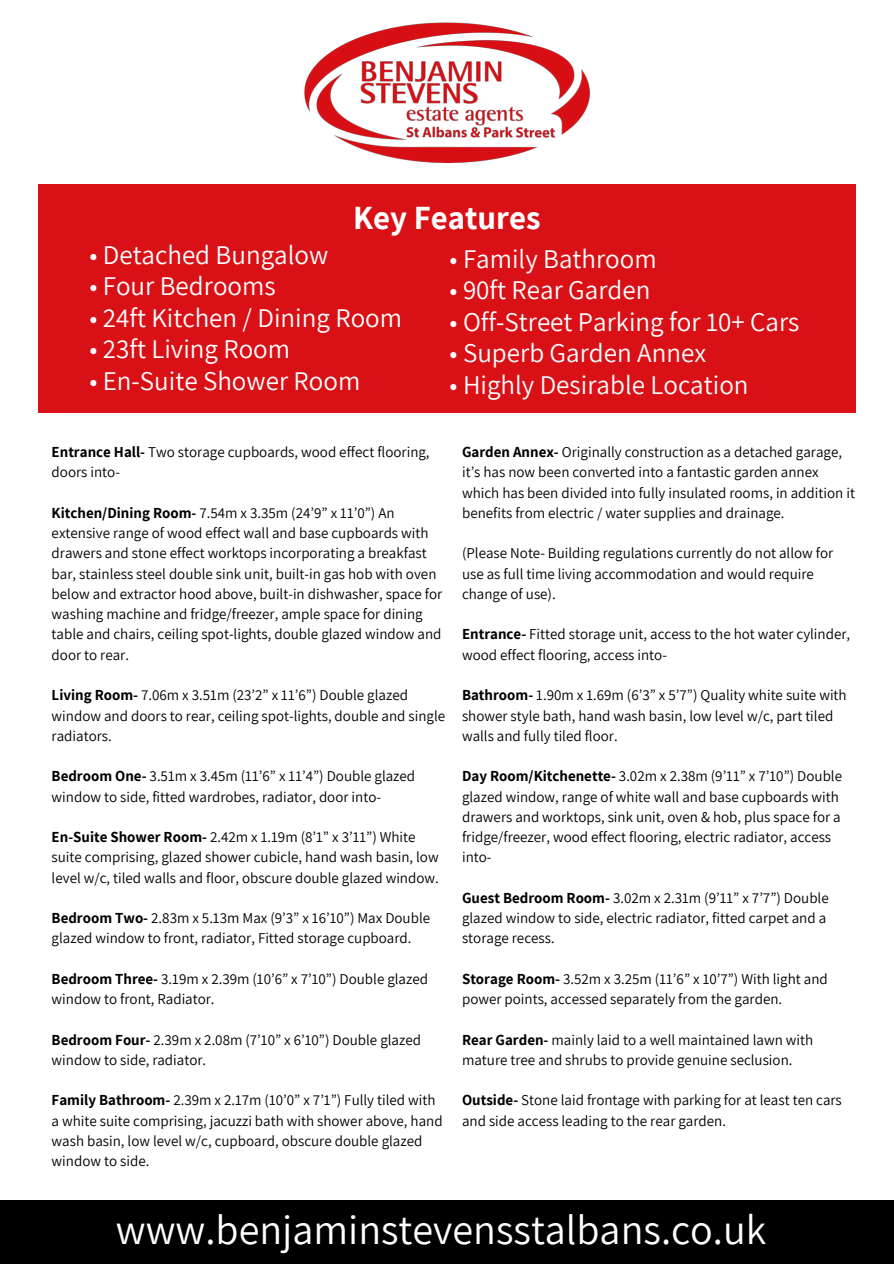
<style>
.page{position:relative;width:894px;height:1264px;background:#fff}
.page>*{position:absolute;margin:0;border:0;box-sizing:border-box;transform-origin:0 0}
.t1{font:42px "Assistant";color:#fff}
.t2{font:700 33px "Assistant";color:#fff}
.t3{font:27px "Assistant";color:#fff}
.t4{font:15px/20.2px "Assistant";color:#000}
.s1{font-weight:700}
</style>
<div class="page">
<div style="left:0;top:1199px;width:893px;height:64px;background:#000"></div>
<img style="left:304px;top:22px;width:286px;height:141px">
<div style="left:38px;top:184px;width:817px;height:228px;background:#d91016"></div>
<h3 class="t2" style="left:353px;top:195px;width:189px">Key Features</h3>
<h3 class="t3" style="left:89px;top:236px;width:240px">• Detached Bungalow</h3>
<h3 class="t3" style="left:89px;top:267px;width:188px">• Four Bedrooms</h3>
<h3 class="t3" style="left:89px;top:299px;width:314px">• 24ft Kitchen / Dining Room</h3>
<h3 class="t3" style="left:89px;top:330px;width:202px">• 23ft Living Room</h3>
<h3 class="t3" style="left:89px;top:362px;width:272px">• En-Suite Shower Room</h3>
<p class="t3" style="left:449px;top:240px;width:209px">• Family Bathroom</p>
<p class="t3" style="left:449px;top:272px;width:202px">• 90ft Rear Garden</p>
<p class="t3" style="left:449px;top:303px;width:351px">• Off-Street Parking for 10+ Cars</p>
<p class="t3" style="left:449px;top:335px;width:258px">• Superb Garden Annex</p>
<p class="t3" style="left:449px;top:366px;width:300px">• Highly Desirable Location</p>
<p class="t4" style="left:52px;top:441px;width:379px"><span class="s1">Entrance Hall-</span> Two storage cupboards, wood effect flooring, doors into-</p>
<p class="t4" style="left:52px;top:502px;width:392px"><span class="s1">Kitchen/Dining Room-</span> 7.54m x 3.35m (24’9” x 11’0”) An extensive range of wood effect wall and base cupboards with drawers and stone effect worktops incorporating a breakfast bar, stainless steel double sink unit, built-in gas hob with oven below and extractor hood above, built-in dishwasher, space for washing machine and fridge/freezer, ample space for dining table and chairs, ceiling spot-lights, double glazed window and door to rear.</p>
<p class="t4" style="left:52px;top:684px;width:395px"><span class="s1">Living Room-</span> 7.06m x 3.51m (23’2” x 11’6”) Double glazed window and doors to rear, ceiling spot-lights, double and single radiators.</p>
<p class="t4" style="left:52px;top:765px;width:365px"><span class="s1">Bedroom One-</span> 3.51m x 3.45m (11’6” x 11’4”) Double glazed window to side, fitted wardrobes, radiator, door into-</p>
<p class="t4" style="left:52px;top:826px;width:388px"><span class="s1">En-Suite Shower Room-</span> 2.42m x 1.19m (8’1” x 3’11”) White suite comprising, glazed shower cubicle, hand wash basin, low level w/c, tiled walls and floor, obscure double glazed window.</p>
<p class="t4" style="left:52px;top:907px;width:380px"><span class="s1">Bedroom Two-</span> 2.83m x 5.13m Max (9’3” x 16’10”) Max Double glazed window to front, radiator, Fitted storage cupboard.</p>
<p class="t4" style="left:52px;top:968px;width:378px"><span class="s1">Bedroom Three-</span> 3.19m x 2.39m (10’6” x 7’10”) Double glazed window to front, Radiator.</p>
<p class="t4" style="left:52px;top:1029px;width:371px"><span class="s1">Bedroom Four-</span> 2.39m x 2.08m (7’10” x 6’10”) Double glazed window to side, radiator.</p>
<p class="t4" style="left:52px;top:1089px;width:392px"><span class="s1">Family Bathroom-</span> 2.39m x 2.17m (10’0” x 7’1”) Fully tiled with a white suite comprising, jacuzzi bath with shower above, hand wash basin, low level w/c, cupboard, obscure double glazed window to side.</p>
<p class="t4" style="left:462px;top:441px;width:394px"><span class="s1">Garden Annex-</span> Originally construction as a detached garage, it’s has now been converted into a fantastic garden annex which has been divided into fully insulated rooms, in addition it benefits from electric / water supplies and drainage.</p>
<p class="t4" style="left:462px;top:543px;width:373px">(Please Note- Building regulations currently do not allow for use as full time living accommodation and would require change of use).</p>
<p class="t4" style="left:462px;top:624px;width:389px"><span class="s1">Entrance-</span> Fitted storage unit, access to the hot water cylinder, wood effect flooring, access into-</p>
<p class="t4" style="left:462px;top:684px;width:386px"><span class="s1">Bathroom-</span> 1.90m x 1.69m (6’3” x 5’7”) Quality white suite with shower style bath, hand wash basin, low level w/c, part tiled walls and fully tiled floor.</p>
<p class="t4" style="left:462px;top:765px;width:381px"><span class="s1">Day Room/Kitchenette-</span> 3.02m x 2.38m (9’11” x 7’10”) Double glazed window, range of white wall and base cupboards with drawers and worktops, sink unit, oven &amp; hob, plus space for a fridge/freezer, wood effect flooring, electric radiator, access into-</p>
<p class="t4" style="left:462px;top:887px;width:368px"><span class="s1">Guest Bedroom Room-</span> 3.02m x 2.31m (9’11” x 7’7”) Double glazed window to side, electric radiator, fitted carpet and a storage recess.</p>
<p class="t4" style="left:462px;top:968px;width:367px"><span class="s1">Storage Room-</span> 3.52m x 3.25m (11’6” x 10’7”) With light and power points, accessed separately from the garden.</p>
<p class="t4" style="left:462px;top:1029px;width:352px"><span class="s1">Rear Garden-</span> mainly laid to a well maintained lawn with mature tree and shrubs to provide genuine seclusion.</p>
<h1 class="t4" style="left:462px;top:1089px;width:381px"><span class="s1">Outside-</span> Stone laid frontage with parking for at least ten cars and side access leading to the rear garden.</h1>
<h2 class="t1" style="left:116px;top:1200px;width:651px">www.benjaminstevensstalbans.co.uk</h2>
</div>
